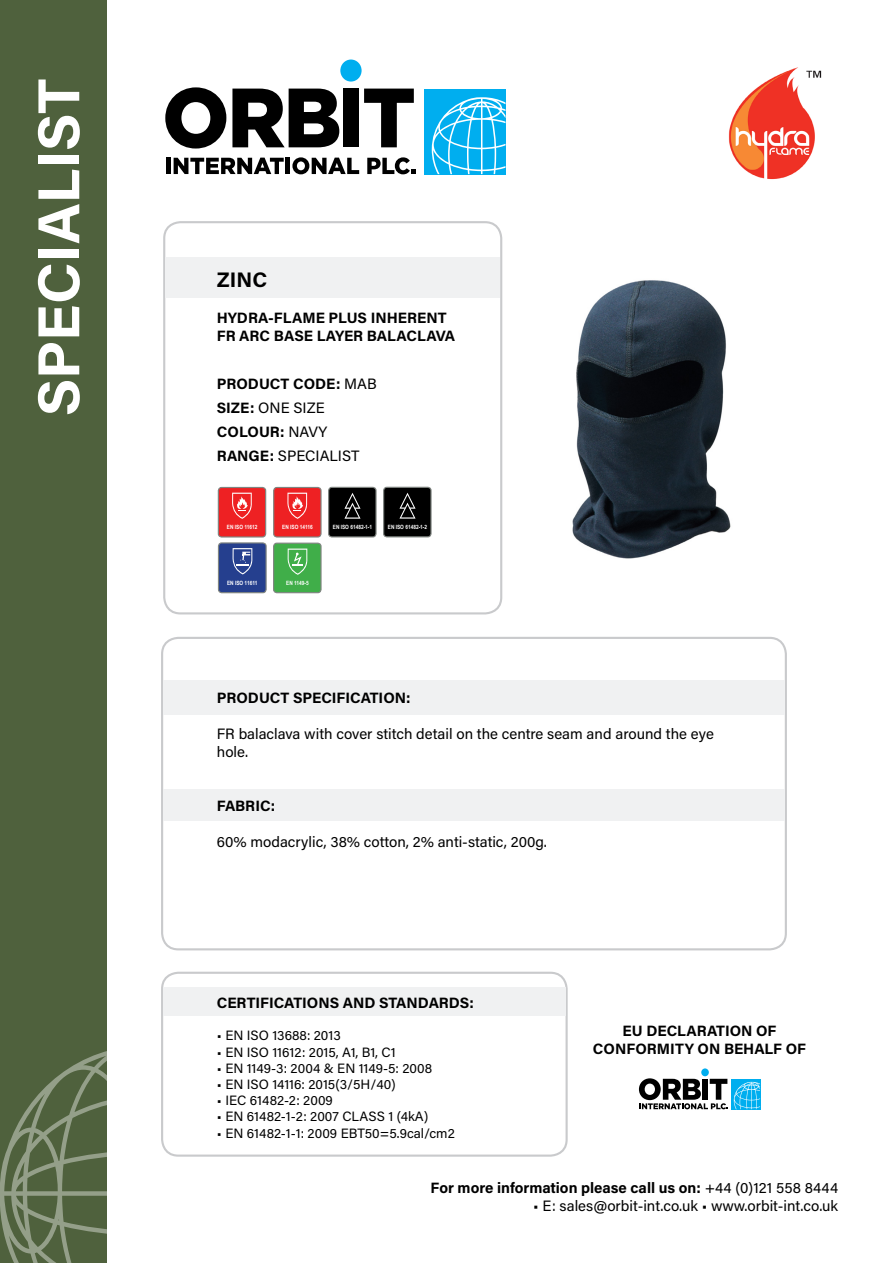
<style>
.page{position:relative;width:893px;height:1263px;background:#fff}
.page>*{position:absolute;margin:0;border:0;box-sizing:border-box;transform-origin:0 0}
.t1{font:700 59.25px "Acumin Pro";letter-spacing:-.005em;color:#fff}
.t2{font:700 21px "Acumin Pro";color:#000}
.t3{font:700 15px/18px "Acumin Pro";color:#000}
.t4{font:15px/18px "Acumin Pro";color:#000}
.t5{font:13.5px "Acumin Pro";letter-spacing:.005em;color:#000}
.t6{font:700 5.85px "Arial Narrow";color:#fff}
.s1{font-weight:400}
.s2{font-weight:700}
</style>
<div class="page">
<div style="left:161px;top:972px;width:407px;height:185px;border:2px solid #c9cacc;border-radius:16px"></div>
<div style="left:163px;top:221px;width:339px;height:393px;border:2px solid #c9cacc;border-radius:16px"></div>
<img style="left:572px;top:280px;width:159px;height:279px">
<div style="left:424px;top:89px;width:81px;height:85px;background:#00aeef"></div>
<svg style="left:165px;top:87px;width:61px;height:62px"></svg>
<svg style="left:232px;top:89px;width:107px;height:58px"></svg>
<div style="left:343px;top:89px;width:16px;height:58px;background:#000"></div>
<svg style="left:364px;top:89px;width:50px;height:58px"></svg>
<div style="left:340px;top:60px;width:22px;height:22px;background:#00aeef;border-radius:50%"></div>
<div style="left:166px;top:158px;width:5px;height:16px;background:#000"></div>
<svg style="left:174px;top:158px;width:110px;height:16px"></svg>
<hr style="left:286px;top:158px;width:4px;height:16px;background:#000">
<svg style="left:292px;top:157px;width:67px;height:17px"></svg>
<svg style="left:367px;top:157px;width:49px;height:17px"></svg>
<svg style="left:432px;top:97px;width:73px;height:77px"></svg>
<div style="left:161px;top:637px;width:626px;height:313px;border:2px solid #c9cacc;border-radius:16px"></div>
<div style="left:165px;top:257px;width:335px;height:41px;background:#f0f1f2"></div>
<div style="left:163px;top:680px;width:622px;height:34px;background:#f0f1f2"></div>
<div style="left:163px;top:987px;width:403px;height:29px;background:#f0f1f2"></div>
<div style="left:163px;top:789px;width:622px;height:32px;background:#f0f1f2"></div>
<div style="left:731px;top:1079px;width:29px;height:30px;background:#00aeef"></div>
<div style="left:701px;top:1068px;width:8px;height:8px;background:#00aeef;border-radius:50%"></div>
<svg style="left:639px;top:1078px;width:89px;height:31px"></svg>
<svg style="left:734px;top:1082px;width:26px;height:27px"></svg>
<div style="left:0;top:0;width:106px;height:1263px;background:#4f613d"></div>
<svg style="left:0;top:1051px;width:106px;height:212px"></svg>
<img style="left:728px;top:67px;width:94px;height:113px">
<div style="left:274px;top:543px;width:47px;height:50px;background:#40ae49;border-radius:3px"></div>
<div style="left:273px;top:543px;width:49px;height:50px;border:1px solid #7f8480;border-radius:3px"></div>
<svg style="left:288px;top:549px;width:20px;height:26px"></svg>
<div style="left:218px;top:543px;width:48px;height:50px;background:#253f8e;border-radius:3px"></div>
<div style="left:218px;top:542px;width:49px;height:51px;border:1px solid #7f8480;border-radius:3px"></div>
<svg style="left:233px;top:548px;width:20px;height:26px"></svg>
<div style="left:274px;top:487px;width:47px;height:50px;background:#ee2123;border-radius:3px"></div>
<div style="left:273px;top:487px;width:49px;height:50px;border:1px solid #7f8480;border-radius:3px"></div>
<svg style="left:287px;top:493px;width:20px;height:26px"></svg>
<div style="left:329px;top:487px;width:47px;height:50px;background:#000;border-radius:3px"></div>
<div style="left:328px;top:487px;width:49px;height:50px;border:1px solid #7f8480;border-radius:3px"></div>
<svg style="left:344px;top:493px;width:17px;height:26px"></svg>
<div style="left:384px;top:487px;width:47px;height:50px;background:#000;border-radius:3px"></div>
<div style="left:383px;top:487px;width:49px;height:50px;border:1px solid #7f8480;border-radius:3px"></div>
<svg style="left:399px;top:493px;width:17px;height:26px"></svg>
<div style="left:218px;top:487px;width:48px;height:50px;background:#ee2123;border-radius:3px"></div>
<div style="left:218px;top:487px;width:48px;height:50px;border:1px solid #7f8480;border-radius:3px"></div>
<svg style="left:232px;top:493px;width:20px;height:26px"></svg>
<p class="t1" style="left:17px;top:416px;width:339px;rotate:-90deg">SPECIALIST</p>
<p class="t2" style="left:217px;top:264px;width:52px">ZINC</p>
<p class="t3" style="left:217px;top:308px;width:240px">HYDRA-FLAME PLUS INHERENT<br>FR ARC BASE LAYER BALACLAVA</p>
<p class="t3" style="left:217px;top:374px;width:161px">PRODUCT CODE: <span class="s1">MAB</span></p>
<p class="t4" style="left:217px;top:398px;width:109px"><span class="s2">SIZE:</span> ONE SIZE</p>
<p class="t3" style="left:217px;top:422px;width:112px">COLOUR: <span class="s1">NAVY</span></p>
<p class="t4" style="left:217px;top:446px;width:144px"><span class="s2">RANGE:</span> SPECIALIST</p>
<p class="t6" style="left:227px;top:523px;width:32px">EN ISO 11612</p>
<p class="t6" style="left:282px;top:523px;width:32px">EN ISO 14116</p>
<p class="t6" style="left:333px;top:523px;width:41px">EN ISO 61482-1-1</p>
<p class="t6" style="left:388px;top:523px;width:41px">EN ISO 61482-1-2</p>
<p class="t6" style="left:227px;top:578px;width:32px">EN ISO 11611</p>
<p class="t6" style="left:286px;top:579px;width:24px">EN 1149-5</p>
<p class="t3" style="left:217px;top:688px;width:195px">PRODUCT SPECIFICATION:</p>
<p class="t4" style="left:217px;top:724px;width:498px">FR balaclava with cover stitch detail on the centre seam and around the eye hole.</p>
<p class="t3" style="left:217px;top:796px;width:60px">FABRIC:</p>
<p class="t4" style="left:217px;top:832px;width:332px">60% modacrylic, 38% cotton, 2% anti-static, 200g.</p>
<p class="t3" style="left:217px;top:993px;width:259px">CERTIFICATIONS AND STANDARDS:</p>
<p class="t5" style="left:217px;top:1026px;width:125px">• EN ISO 13688: 2013</p>
<p class="t5" style="left:217px;top:1042px;width:180px">• EN ISO 11612: 2015, A1, B1, C1</p>
<p class="t5" style="left:217px;top:1059px;width:217px">• EN 1149-3: 2004 &amp; EN 1149-5: 2008</p>
<p class="t5" style="left:217px;top:1075px;width:180px">• EN ISO 14116: 2015(3/5H/40)</p>
<p class="t5" style="left:217px;top:1091px;width:118px">• IEC 61482-2: 2009</p>
<p class="t5" style="left:217px;top:1107px;width:213px">• EN 61482-1-2: 2007 CLASS 1 (4kA)</p>
<p class="t5" style="left:217px;top:1123px;width:239px">• EN 61482-1-1: 2009 EBT50=5.9cal/cm2</p>
<p class="t3" style="left:593px;top:1021px;width:215px;text-align:center">EU DECLARATION OF<br>CONFORMITY ON BEHALF OF</p>
<p class="t3" style="left:431px;top:1178px;width:409px">For more information please call us on: <span class="s1">+44 (0)121 558 8444</span></p>
<p class="t4" style="left:533px;top:1196px;width:307px">• E: sales@orbit-int.co.uk • www.orbit-int.co.uk</p>
</div>
